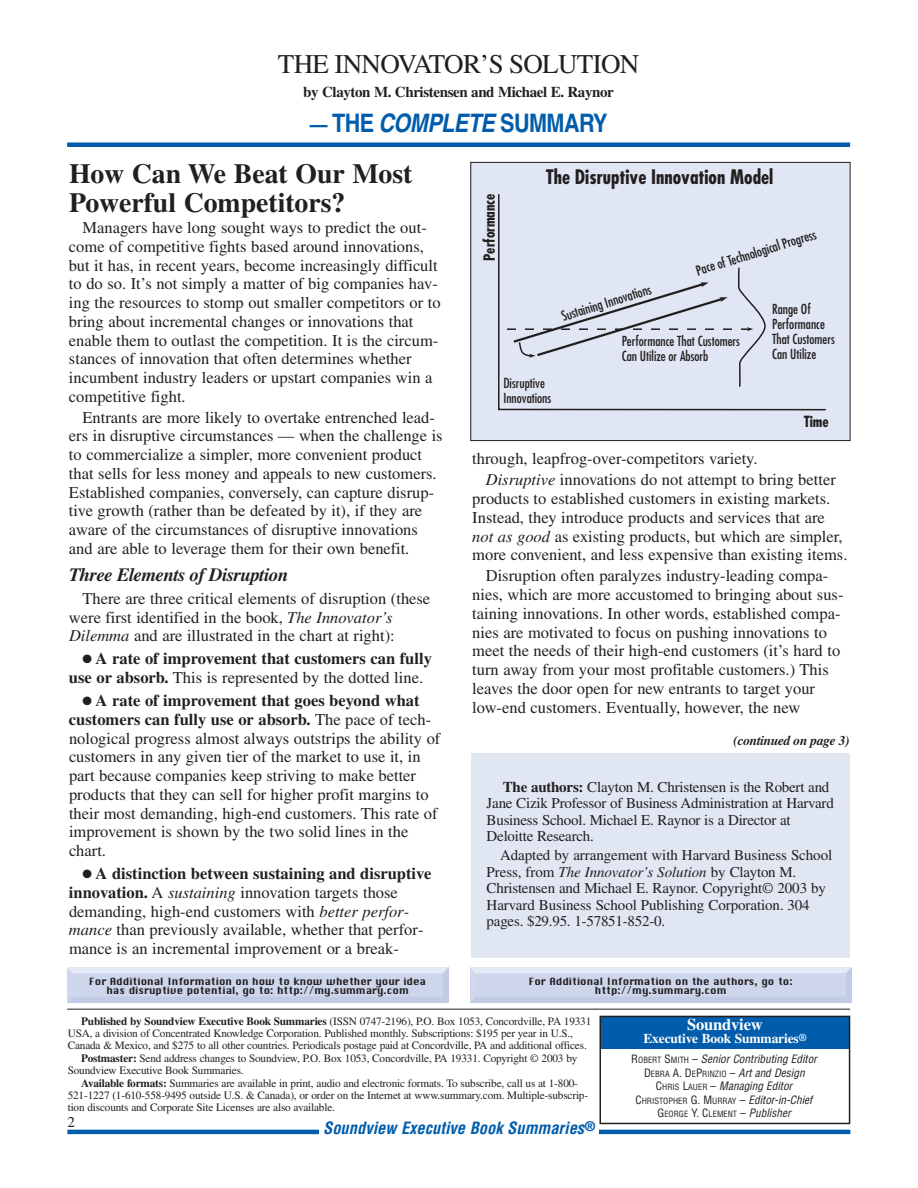
<style>
.page{position:relative;width:918px;height:1188px;background:#fff}
.page>*{position:absolute;margin:0;border:0;box-sizing:border-box;transform-origin:0 0}
.t1{font:700 27.75px/29.2px "Times";color:#231f20}
.t2{font:27px "Times";letter-spacing:-.025em;color:#231f20}
.t3{font:700 25.5px "Helvetica";letter-spacing:-.03em;color:#015dab;scale:.85 1}
.t4{font:700 condensed 19.5px "Futura";color:#231f20}
.t5{font:italic 700 18.75px "Times";letter-spacing:-.025em;color:#231f20}
.t6{font:16.5px/18.8px "Times";color:#231f20}
.t7{font:700 16.5px/18.8px "Times";color:#231f20}
.t8{font:italic 700 condensed 16.5px "Helvetica";color:#015dab}
.t9{font:700 16.5px "Times";letter-spacing:-.01em;color:#fff}
.t10{font:15px/16.5px "Times";letter-spacing:-.015em;color:#231f20}
.t11{font:700 15px "Times";letter-spacing:-.025em;color:#231f20}
.t12{font:700 condensed 15px "Futura";letter-spacing:-.005em;color:#231f20}
.t13{font:condensed 13.5px/15px "Futura";color:#231f20}
.t14{font:700 13.5px "Times";letter-spacing:-.01em;color:#fff}
.t15{font:italic 700 13.5px "Times";letter-spacing:-.025em;color:#231f20}
.t16{font:11.25px/12px "Times";letter-spacing:-.015em;color:#231f20}
.t17{font:italic condensed 11.25px/13.5px "Helvetica";color:#231f20;text-align:center}
.t18{font:9.75px/9.8px "Chicago";color:#231f20;text-align:center}
.t19{font:condensed 8.4px/13.5px "Helvetica";color:#231f20;text-align:center}
.s1{font-size:21px}
.s2{font-style:italic}
.s3{font-weight:400}
.s4{font-weight:700}
.s5{font-size:10.5px}
.s6{font-style:normal}
.s7{font-style:normal;font-size:8.4px}
.s8{font-size:11.25px}
.s9{font-style:italic;font-size:11.25px}
</style>
<div class="page">
<div style="left:67px;top:142px;width:783px;height:5px;background:#015dab"></div>
<hr style="left:67px;top:1009px;width:783px;height:1px;background:#231f20">
<div style="left:601px;top:1016px;width:248px;height:32px;background:#015dab"></div>
<div style="left:599px;top:1016px;width:251px;height:108px;border:2px solid #231f20"></div>
<hr style="left:67px;top:1130px;width:783px;height:4px;background:#015dab">
<div style="left:319px;top:1117px;width:280px;height:25px;background:#fff"></div>
<div style="left:472px;top:753px;width:378px;height:205px;background:#e1e6f3"></div>
<div style="left:471px;top:162px;width:379px;height:279px;background:#e0e6f3"></div>
<svg style="left:498px;top:194px;width:328px;height:217px"></svg>
<svg style="left:507px;top:266px;width:259px;height:122px"></svg>
<div style="left:470px;top:162px;width:380px;height:279px;border:1px solid #231f20"></div>
<h2 class="t2" style="left:278px;top:54px;width:363px">THE INNOVATOR’S SOLUTION</h2>
<p class="t11" style="left:303px;top:86px;width:312px">by Clayton M. Christensen and Michael E. Raynor</p>
<h3 class="t3" style="left:310px;top:114px;width:352px"><span class="s1">—</span> THE <span class="s2">COMPLETE</span> SUMMARY</h3>
<h1 class="t1" style="left:69px;top:161px;width:345px">How Can We Beat Our Most<br>Powerful Competitors?</h1>
<p class="t6" style="left:69px;top:220px;width:373px;text-indent:14px">Managers have long sought ways to predict the out&shy;come of competitive fights based around innovations, but it has, in recent years, become increasingly difficult to do so. It’s not simply a matter of big companies hav&shy;ing the resources to stomp out smaller competitors or to bring about incremental changes or innovations that enable them to outlast the competition. It is the circum&shy;stances of innovation that often determines whether incumbent industry leaders or upstart companies win a competitive fight.</p>
<p class="t6" style="left:69px;top:409px;width:375px;text-indent:14px">Entrants are more likely to overtake entrenched lead&shy;ers in disruptive circumstances — when the challenge is to commercialize a simpler, more convenient product that sells for less money and appeals to new customers.<br>Established companies, conversely, can capture disrup&shy;tive growth (rather than be defeated by it), if they are aware of the circumstances of disruptive innovations and are able to leverage them for their own benefit.</p>
<p class="t5" style="left:69px;top:568px;width:221px">Three Elements of Disruption</p>
<p class="t6" style="left:69px;top:590px;width:363px;text-indent:14px">There are three critical elements of disruption (these were first identified in the book, <span class="s2">The Innovator’s<br>Dilemma</span> and are illustrated in the chart at right):</p>
<p class="t7" style="left:69px;top:651px;width:364px;text-indent:14px">● A rate of improvement that customers can fully use or absorb. <span class="s3">This is represented by the dotted line.</span></p>
<p class="t6" style="left:69px;top:693px;width:373px;text-indent:14px">● <span class="s4">A rate of improvement that goes beyond what customers can fully use or absorb.</span> The pace of tech&shy;nological progress almost always outstrips the ability of customers in any given tier of the market to use it, in part because companies keep striving to make better products that they can sell for higher profit margins to their most demanding, high-end customers. This rate of improvement is shown by the two solid lines in the chart.</p>
<p class="t6" style="left:69px;top:866px;width:364px;text-indent:14px">● <span class="s4">A distinction between sustaining and disruptive innovation.</span> A <span class="s2">sustaining</span> innovation targets those demanding, high-end customers with <span class="s2">better perfor&shy;mance</span> than previously available, whether that perfor&shy;mance is an incremental improvement or a break-</p>
<p class="t12" style="left:483px;top:261px;width:68px;rotate:-90deg">Performance</p>
<p class="t4" style="left:546px;top:169px;width:229px">The Disruptive Innovation Model</p>
<p class="t13" style="left:694px;top:264px;width:127px;rotate:-17deg">Pace of Technological Progress</p>
<p class="t13" style="left:503px;top:377px;width:49px">Disruptive<br>Innovations</p>
<p class="t13" style="left:560px;top:310px;width:95px;rotate:-17deg">Sustaining Innovations</p>
<p class="t13" style="left:622px;top:335px;width:120px">Performance That Customers<br>Can Utilize or Absorb</p>
<p class="t13" style="left:772px;top:302px;width:64px">Range Of<br>Performance<br>That Customers<br>Can Utilize</p>
<p class="t12" style="left:804px;top:415px;width:26px">Time</p>
<p class="t6" style="left:486px;top:450px;width:352px;line-height:20.9px;text-indent:-14px">through, leapfrog-over-competitors variety.<br><span class="s2">Disruptive</span> innovations do not attempt to bring better</p>
<p class="t6" style="left:472px;top:491px;width:377px">products to established customers in existing markets.<br>Instead, they introduce products and services that are <span class="s2">not as good</span> as existing products, but which are simpler, more convenient, and less expensive than existing items.</p>
<p class="t6" style="left:472px;top:568px;width:373px;text-indent:14px">Disruption often paralyzes industry-leading compa&shy;nies, which are more accustomed to bringing about sus&shy;taining innovations. In other words, established compa&shy;nies are motivated to focus on pushing innovations to meet the needs of their high-end customers (it’s hard to turn away from your most profitable customers.) This leaves the door open for new entrants to target your low-end customers. Eventually, however, the new</p>
<p class="t15" style="left:734px;top:735px;width:118px">(continued on page 3)</p>
<p class="t10" style="left:487px;top:780px;width:349px;text-indent:16px"><span class="s4">The authors:</span> Clayton M. Christensen is the Robert and Jane Cizik Professor of Business Administration at Harvard Business School. Michael E. Raynor is a Director at Deloitte Research.</p>
<p class="t10" style="left:487px;top:848px;width:347px;text-indent:14px">Adapted by arrangement with Harvard Business School Press, from <span class="s2">The Innovator’s Solution</span> by Clayton M.<br>Christensen and Michael E. Raynor. Copyright© 2003 by Harvard Business School Publishing Corporation. 304 pages. $29.95. 1-57851-852-0.</p>
<p class="t18" style="left:89px;top:977px;width:338px">For Additional Information on how to know whether your idea has disruptive potential, go to: http://my.summary.com</p>
<p class="t16" style="left:68px;top:1016px;width:525px;text-indent:13px"><span class="s4">Published by Soundview Executive Book Summaries</span> (ISSN 0747-2196), P.O. Box 1053, Concordville, PA 19331<br>USA, a division of Concentrated Knowledge Corporation. Published monthly. Subscriptions: $195 per year in U.S.,<br>Canada &amp; Mexico, and $275 to all other countries. Periodicals postage paid at Concordville, PA and additional offices.</p>
<p class="t16" style="left:68px;top:1053px;width:511px;text-indent:13px"><span class="s4">Postmaster:</span> Send address changes to Soundview, P.O. Box 1053, Concordville, PA 19331. Copyright © 2003 by<br>Soundview Executive Book Summaries.</p>
<p class="t16" style="left:68px;top:1078px;width:522px;text-indent:14px"><span class="s4">Available formats:</span> Summaries are available in print, audio and electronic formats. To subscribe, call us at 1-800-<br>521-1227 (1-610-558-9495 outside U.S. &amp; Canada), or order on the Internet at www.summary.com. Multiple-subscrip&shy;tion discounts and Corporate Site Licenses are also available.</p>
<p class="t18" style="left:529px;top:977px;width:265px">For Additional Information on the authors, go to: http://my.summary.com</p>
<p class="t9" style="left:687px;top:1019px;width:77px">Soundview</p>
<p class="t14" style="left:643px;top:1033px;width:165px">Executive Book Summaries<span class="s5">®</span></p>
<p class="t17" style="left:631px;top:1053px;width:187px"><span class="s6">R</span><span class="s7">OBERT</span> <span class="s6">S</span><span class="s7">MITH</span> <span class="s6">–</span> Senior Contributing Editor<br><span class="s6">D</span><span class="s7">EBRA</span> <span class="s6">A. D</span><span class="s7">E</span><span class="s6">P</span><span class="s7">RINZIO</span> <span class="s6">–</span> Art and Design<br><span class="s6">C</span><span class="s7">HRIS</span> <span class="s6">L</span><span class="s7">AUER</span> <span class="s6">–</span> Managing Editor</p>
<p class="t19" style="left:635px;top:1095px;width:178px"><span class="s8">C</span>HRISTOPHER <span class="s8">G. M</span>URRAY <span class="s8">–</span> <span class="s9">Editor-in-Chief<br></span><span class="s8">G</span>EORGE <span class="s8">Y. C</span>LEMENT <span class="s8">–</span> <span class="s9">Publisher</span></p>
<p class="t10" style="left:67px;top:1115px;width:9px">2</p>
<p class="t8" style="left:323px;top:1122px;width:273px">Soundview Executive Book Summaries<sup>®</sup></p>
</div>
